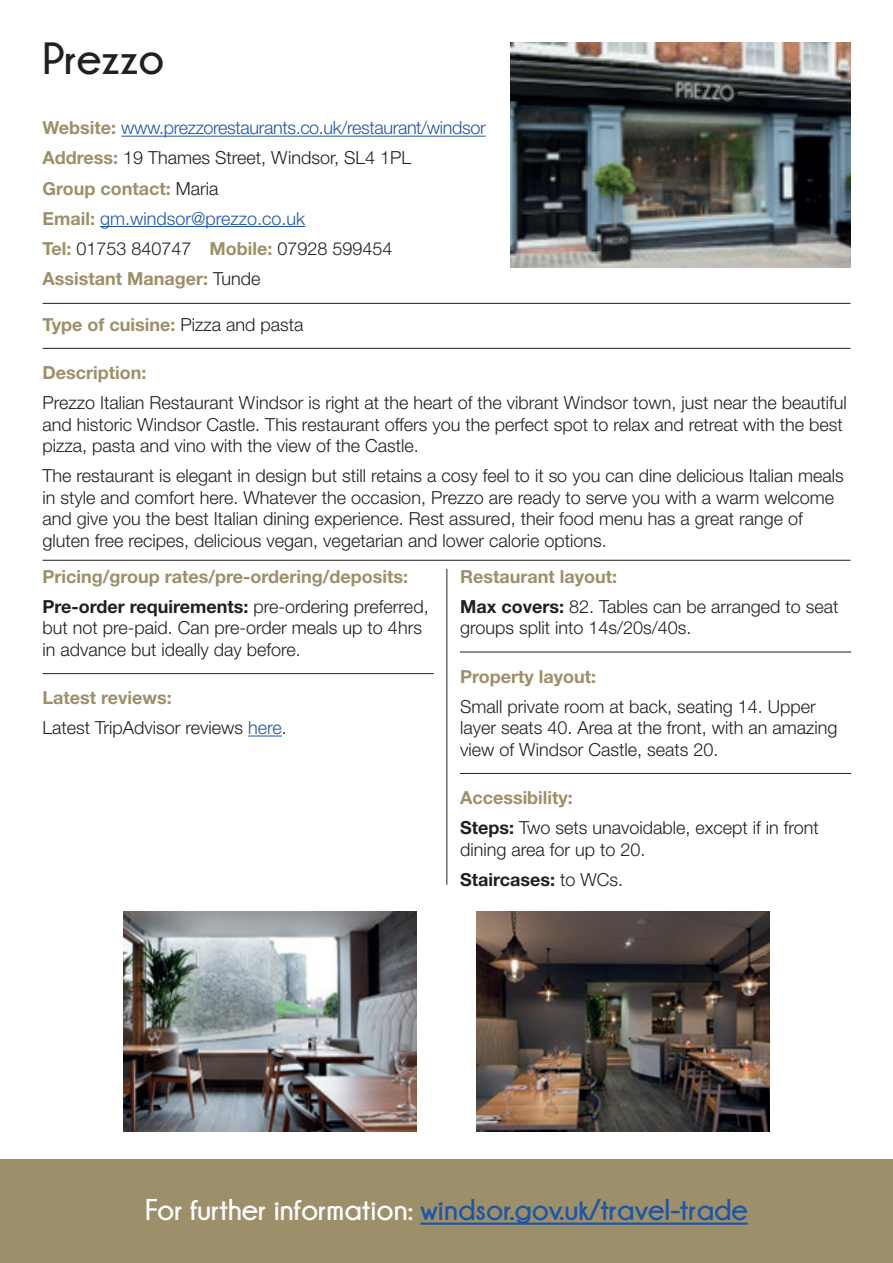
<style>
.page{position:relative;width:893px;height:1263px;background:#fff}
.page>*{position:absolute;margin:0;border:0;box-sizing:border-box;transform-origin:0 0}
.t1{font:700 45px "Champagne&Limousines";color:#231f20}
.t2{font:700 30px "Champagne&Limousines";color:#1e56a6}
.t3{font:300 18px/21.6px "Helvetica Neue LT Std";color:#231f20}
.t4{font:700 18px "Helvetica Neue LT Std";color:#9d8f69}
.t5{font:300 18px "Helvetica Neue LT Std";letter-spacing:-.02em;color:#1e56a6}
.t6{font:300 18px "Helvetica Neue LT Std";color:#1e56a6}
.t7{font:700 18px "Helvetica Neue LT Std";color:#231f20}
.s1{font-weight:700;color:#9d8f69}
.s2{font-weight:300;color:#231f20}
.s3{font-weight:700}
.s4{color:#1e56a6}
.s5{font-weight:300}
.s6{color:#fff}
</style>
<div class="page">
<div style="left:0;top:1159px;width:893px;height:104px;background:#9d8f69"></div>
<hr style="left:421px;top:1222px;width:327px;height:3px;background:#1e56a6">
<hr style="left:121px;top:136px;width:365px;height:1px;background:#1e56a6">
<hr style="left:100px;top:226px;width:205px;height:1px;background:#1e56a6">
<hr style="left:248px;top:735px;width:34px;height:1px;background:#1e56a6">
<hr style="left:43px;top:673px;width:391px;height:1px;background:#231f20">
<img style="left:510px;top:43px;width:340px;height:225px">
<img style="left:123px;top:911px;width:293px;height:220px">
<img style="left:476px;top:911px;width:294px;height:220px">
<hr style="left:446px;top:569px;width:1px;height:316px;background:#231f20">
<hr style="left:460px;top:652px;width:391px;height:1px;background:#231f20">
<hr style="left:460px;top:773px;width:391px;height:1px;background:#231f20">
<hr style="left:43px;top:303px;width:807px;height:1px;background:#231f20">
<hr style="left:43px;top:348px;width:807px;height:1px;background:#231f20">
<hr style="left:43px;top:560px;width:807px;height:1px;background:#231f20">
<p class="t1" style="left:43px;top:34px;width:124px">Prezzo</p>
<p class="t5" style="left:43px;top:117px;width:445px"><span class="s1">Website:</span> www.prezzorestaurants.co.uk/restaurant/windsor</p>
<p class="t3" style="left:43px;top:147px;width:370px"><span class="s1">Address:</span> 19 Thames Street, Windsor, SL4 1PL</p>
<p class="t4" style="left:43px;top:177px;width:178px">Group contact: <span class="s2">Maria</span></p>
<p class="t6" style="left:43px;top:207px;width:264px"><span class="s1">Email:</span> gm.windsor@prezzo.co.uk</p>
<p class="t3" style="left:43px;top:237px;width:352px"><span class="s1">Tel:</span> 01753 840747 <span class="s1">Mobile:</span> 07928 599454</p>
<p class="t4" style="left:43px;top:267px;width:220px">Assistant Manager: <span class="s2">Tunde</span></p>
<p class="t4" style="left:43px;top:313px;width:263px">Type of cuisine: <span class="s2">Pizza and pasta</span></p>
<p class="t4" style="left:43px;top:361px;width:105px">Description:</p>
<p class="t3" style="left:43px;top:391px;width:806px">Prezzo Italian Restaurant Windsor is right at the heart of the vibrant Windsor town, just near the beautiful and historic Windsor Castle. This restaurant offers you the perfect spot to relax and retreat with the best pizza, pasta and vino with the view of the Castle.</p>
<p class="t3" style="left:43px;top:465px;width:803px">The restaurant is elegant in design but still retains a cosy feel to it so you can dine delicious Italian meals in style and comfort here. Whatever the occasion, Prezzo are ready to serve you with a warm welcome and give you the best Italian dining experience. Rest assured, their food menu has a great range of gluten free recipes, delicious vegan, vegetarian and lower calorie options.</p>
<p class="t4" style="left:43px;top:565px;width:367px">Pricing/group rates/pre-ordering/deposits:</p>
<p class="t3" style="left:43px;top:595px;width:388px"><span class="s3">Pre-order requirements:</span> pre-ordering preferred, but not pre-paid. Can pre-order meals up to 4hrs in advance but ideally day before.</p>
<p class="t4" style="left:43px;top:686px;width:131px">Latest reviews:</p>
<p class="t3" style="left:43px;top:717px;width:246px">Latest TripAdvisor reviews <span class="s4">here</span>.</p>
<p class="t4" style="left:460px;top:565px;width:159px">Restaurant layout:</p>
<p class="t3" style="left:460px;top:595px;width:380px"><span class="s3">Max covers:</span> 82. Tables can be arranged to seat groups split into 14s/20s/40s.</p>
<p class="t4" style="left:460px;top:665px;width:138px">Property layout:</p>
<p class="t3" style="left:460px;top:695px;width:379px">Small private room at back, seating 14. Upper layer seats 40. Area at the front, with an amazing view of Windsor Castle, seats 20.</p>
<p class="t4" style="left:460px;top:786px;width:114px">Accessibility:</p>
<p class="t3" style="left:460px;top:816px;width:360px"><span class="s3">Steps:</span> Two sets unavoidable, except if in front dining area for up to 20.</p>
<p class="t7" style="left:460px;top:868px;width:165px">Staircases: <span class="s5">to WCs.</span></p>
<h2 class="t2" style="left:145px;top:1193px;width:604px"><span class="s6">For further information:</span> windsor.gov.uk/travel-trade</h2>
</div>
